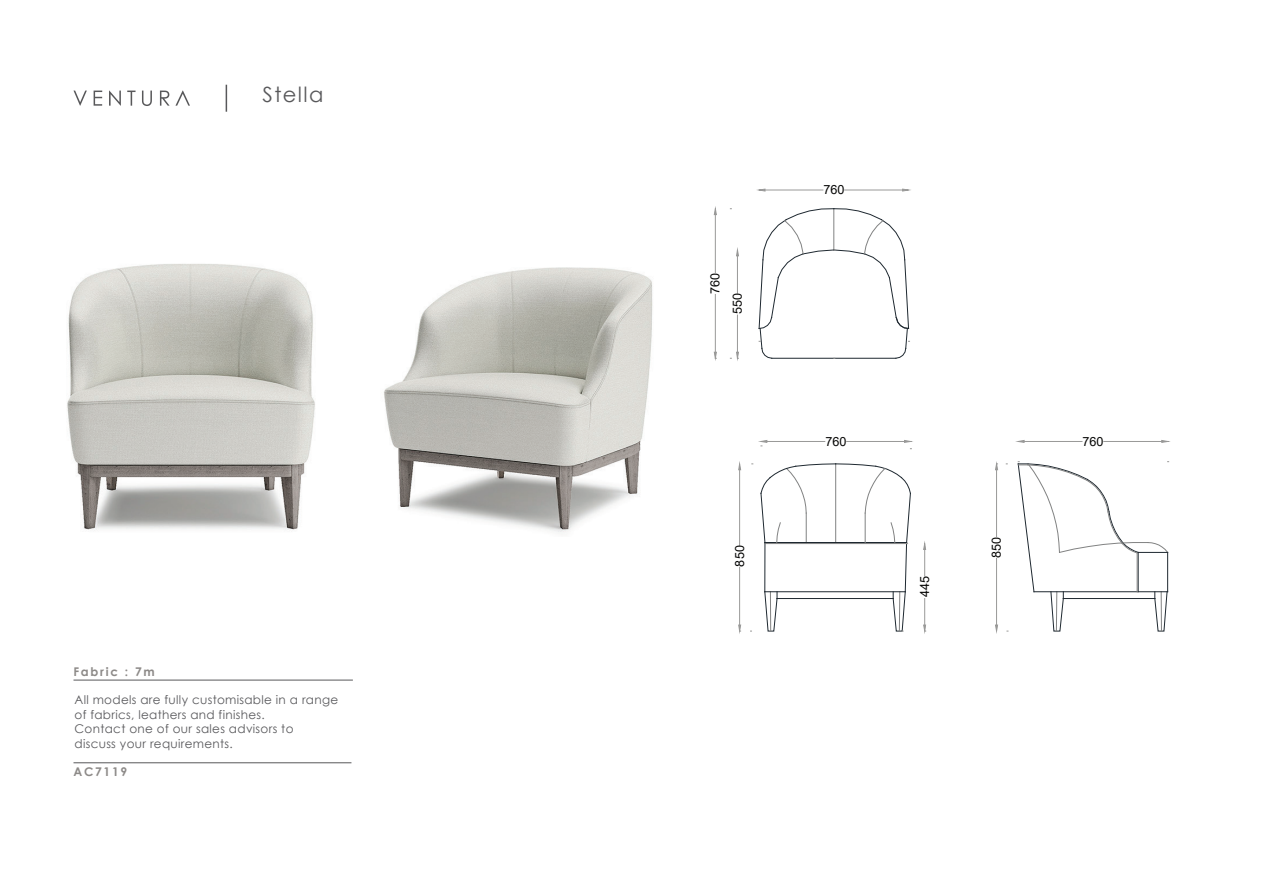
<style>
.page{position:relative;width:1263px;height:893px;background:#fff}
.page>*{position:absolute;margin:0;border:0;box-sizing:border-box;transform-origin:0 0}
.t1{font:21px "Century Gothic";letter-spacing:.065em;color:#58585a}
.t2{font:12.6px "Arial";letter-spacing:.005em;color:#050504}
.t3{font:12px/14.4px "Century Gothic";letter-spacing:.025em;color:#59595c}
.t4{font:700 12px "Century Gothic";letter-spacing:.14em;color:#8d8a88}
</style>
<div class="page">
<svg style="left:226px;top:85px;width:1px;height:27px"></svg>
<svg style="left:73px;top:91px;width:14px;height:15px"></svg>
<svg style="left:94px;top:91px;width:8px;height:15px"></svg>
<svg style="left:109px;top:91px;width:12px;height:15px"></svg>
<svg style="left:127px;top:91px;width:9px;height:15px"></svg>
<svg style="left:142px;top:91px;width:10px;height:15px"></svg>
<svg style="left:160px;top:91px;width:30px;height:15px"></svg>
<img style="left:384px;top:267px;width:269px;height:265px">
<img style="left:67px;top:264px;width:248px;height:267px">
<hr style="left:996px;top:558px;width:1px;height:67px;background:#999998">
<hr style="left:996px;top:470px;width:1px;height:66px;background:#999998">
<svg style="left:995px;top:625px;width:3px;height:7px"></svg>
<svg style="left:995px;top:463px;width:3px;height:7px"></svg>
<hr style="left:739px;top:470px;width:1px;height:75px;background:#999998">
<hr style="left:739px;top:567px;width:1px;height:58px;background:#999998">
<svg style="left:739px;top:463px;width:2px;height:7px"></svg>
<svg style="left:739px;top:625px;width:2px;height:7px"></svg>
<hr style="left:767px;top:441px;width:58px;height:1px;background:#999998">
<hr style="left:847px;top:441px;width:57px;height:1px;background:#999998">
<svg style="left:760px;top:440px;width:7px;height:7px"></svg>
<svg style="left:904px;top:440px;width:7px;height:2px"></svg>
<hr style="left:1024px;top:441px;width:58px;height:1px;background:#999998">
<hr style="left:1104px;top:441px;width:58px;height:1px;background:#999998">
<svg style="left:1162px;top:440px;width:7px;height:2px"></svg>
<hr style="left:715px;top:215px;width:1px;height:57px;background:#999998">
<hr style="left:715px;top:294px;width:1px;height:58px;background:#999998">
<svg style="left:714px;top:208px;width:2px;height:7px"></svg>
<svg style="left:714px;top:352px;width:2px;height:7px"></svg>
<svg style="left:1017px;top:461px;width:152px;height:171px"></svg>
<hr style="left:845px;top:190px;width:58px;height:1px;background:#999998">
<hr style="left:765px;top:190px;width:58px;height:1px;background:#999998">
<svg style="left:902px;top:189px;width:7px;height:2px"></svg>
<svg style="left:758px;top:189px;width:7px;height:2px"></svg>
<hr style="left:737px;top:256px;width:1px;height:37px;background:#999998">
<hr style="left:737px;top:315px;width:1px;height:37px;background:#999998">
<svg style="left:736px;top:249px;width:2px;height:7px"></svg>
<svg style="left:758px;top:208px;width:151px;height:151px"></svg>
<svg style="left:730px;top:352px;width:8px;height:7px"></svg>
<svg style="left:923px;top:543px;width:3px;height:33px"></svg>
<svg style="left:760px;top:463px;width:151px;height:169px"></svg>
<svg style="left:923px;top:598px;width:3px;height:34px"></svg>
<hr style="left:73px;top:680px;width:280px;height:1px;background:#58585a">
<hr style="left:73px;top:762px;width:278px;height:1px;background:#58585a">
<h1 class="t1" style="left:262px;top:80px;width:62px">Stella</h1>
<p class="t4" style="left:73px;top:662px;width:83px">Fabric : 7m</p>
<p class="t3" style="left:75px;top:693px;width:265px">All models are fully customisable in a range of fabrics, leathers and finishes.<br>Contact one of our sales advisors to<br>discuss your requirements.</p>
<p class="t4" style="left:73px;top:763px;width:55px">AC7119</p>
<p class="t2" style="left:706px;top:294px;width:23px;rotate:-90deg">760</p>
<p class="t2" style="left:729px;top:314px;width:23px;rotate:-90deg">550</p>
<p class="t2" style="left:731px;top:567px;width:23px;rotate:-90deg">850</p>
<p class="t2" style="left:823px;top:181px;width:23px">760</p>
<p class="t2" style="left:825px;top:433px;width:23px">760</p>
<p class="t2" style="left:1082px;top:433px;width:23px">760</p>
<p class="t2" style="left:916px;top:597px;width:23px;rotate:-90deg">445</p>
<p class="t2" style="left:988px;top:558px;width:23px;rotate:-90deg">850</p>
</div>
